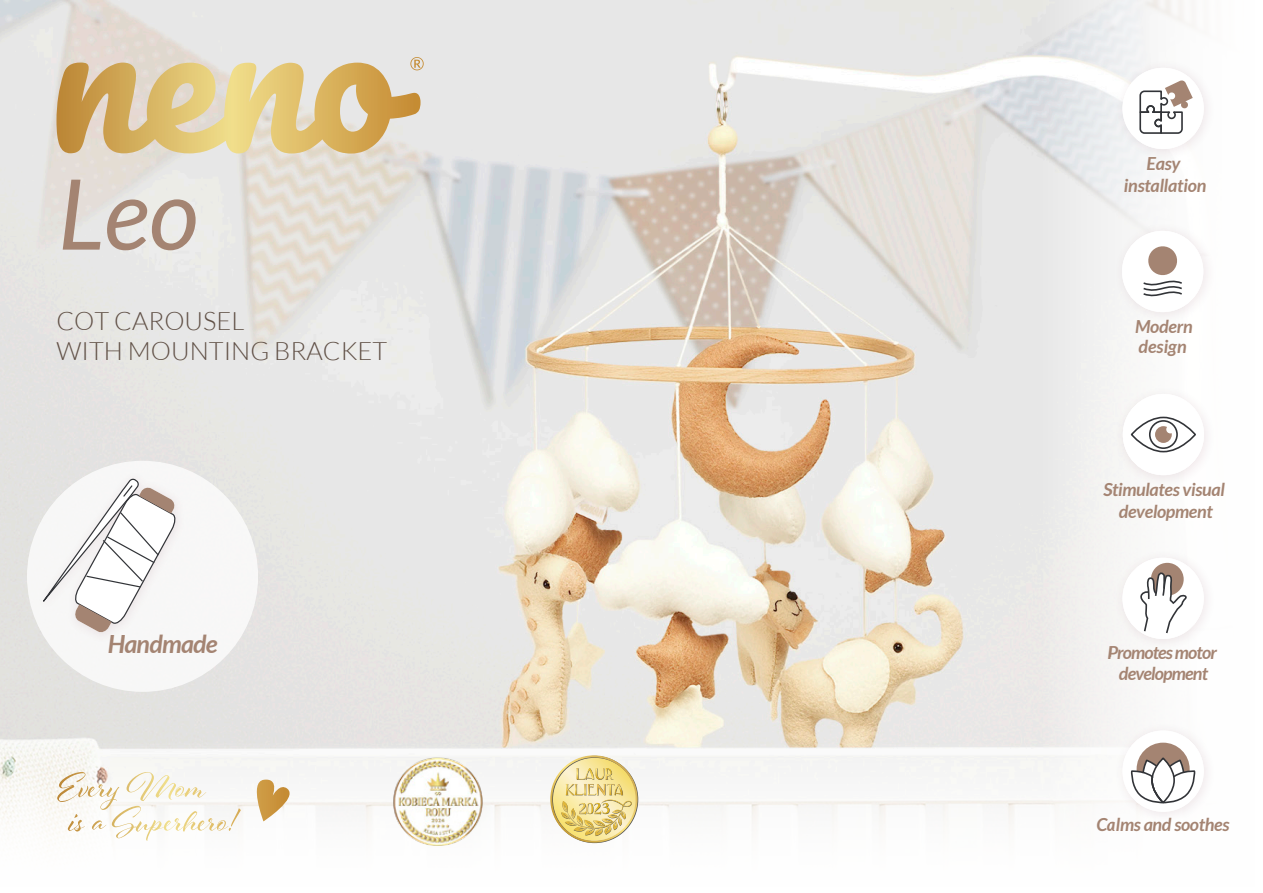
<style>
.page{position:relative;width:1263px;height:893px;background:#fff}
.page>*{position:absolute;margin:0;border:0;box-sizing:border-box;transform-origin:0 0}
.t1{font:italic 97.65px "Lato";color:#a48472}
.t2{font:300 25.35px/30.5px "Lato";color:#605046}
.t3{font:italic 700 25.05px "Lato";letter-spacing:-.03em;color:#a48472}
.t4{font:italic 700 18px/21.6px "Lato";letter-spacing:-.02em;color:#a48472;text-align:center}
.t5{font:italic 700 18px/21.6px "Lato";letter-spacing:-.045em;color:#a48472;text-align:center}
</style>
<div class="page">
<img style="left:0;top:0;width:1038px;height:741px">
<svg style="left:0;top:741px;width:1038px;height:103px"></svg>
<svg style="left:1038px;top:0;width:156px;height:807px"></svg>
<img style="left:389px;top:752px;width:96px;height:94px">
<svg style="left:57px;top:772px;width:241px;height:49px"></svg>
<svg style="left:56px;top:57px;width:368px;height:96px;background:#ddc592"></svg>
<svg style="left:550px;top:755px;width:88px;height:88px"></svg>
<div style="left:27px;top:461px;width:231px;height:231px;background:#f7f7f7;border-radius:50%"></div>
<img style="left:1111px;top:56px;width:97px;height:111px">
<div style="left:1122px;top:68px;width:82px;height:81px;background:#fff;border-radius:50%"></div>
<svg style="left:1139px;top:80px;width:54px;height:54px"></svg>
<img style="left:30px;top:466px;width:164px;height:183px">
<svg style="left:23px;top:477px;width:155px;height:156px"></svg>
<img style="left:1110px;top:382px;width:97px;height:111px">
<div style="left:1123px;top:394px;width:81px;height:81px;background:#fff;border-radius:50%"></div>
<div style="left:1131px;top:417px;width:65px;height:35px;border:2px solid #323438;border-radius:50%"></div>
<svg style="left:1155px;top:426px;width:17px;height:17px"></svg>
<div style="left:1149px;top:420px;width:29px;height:29px;border:2px solid #323438;border-radius:50%"></div>
<img style="left:1110px;top:219px;width:97px;height:111px">
<div style="left:1122px;top:231px;width:81px;height:81px;background:#fff;border-radius:50%"></div>
<svg style="left:1143px;top:246px;width:39px;height:51px"></svg>
<img style="left:1110px;top:546px;width:97px;height:111px">
<div style="left:1122px;top:558px;width:82px;height:81px;background:#fff;border-radius:50%"></div>
<svg style="left:1141px;top:563px;width:47px;height:88px"></svg>
<img style="left:1110px;top:718px;width:97px;height:98px">
<div style="left:1122px;top:730px;width:82px;height:82px;background:#fff;border-radius:50%"></div>
<svg style="left:1129px;top:743px;width:67px;height:62px"></svg>
<h1 class="t1" style="left:58px;top:160px;width:142px">Leo</h1>
<h2 class="t2" style="left:56px;top:306px;width:332px">COT CAROUSEL<br>WITH MOUNTING BRACKET</h2>
<h3 class="t3" style="left:108px;top:629px;width:111px">Handmade</h3>
<p class="t4" style="left:1124px;top:153px;width:84px">Easy installation</p>
<p class="t4" style="left:1135px;top:317px;width:59px;line-height:19.5px;text-align:left">Modern design</p>
<p class="t4" style="left:1103px;top:479px;width:123px">Stimulates visual development</p>
<p class="t5" style="left:1107px;top:642px;width:111px">Promotes motor development</p>
<p class="t4" style="left:1096px;top:814px;width:134px">Calms and soothes</p>
</div>
